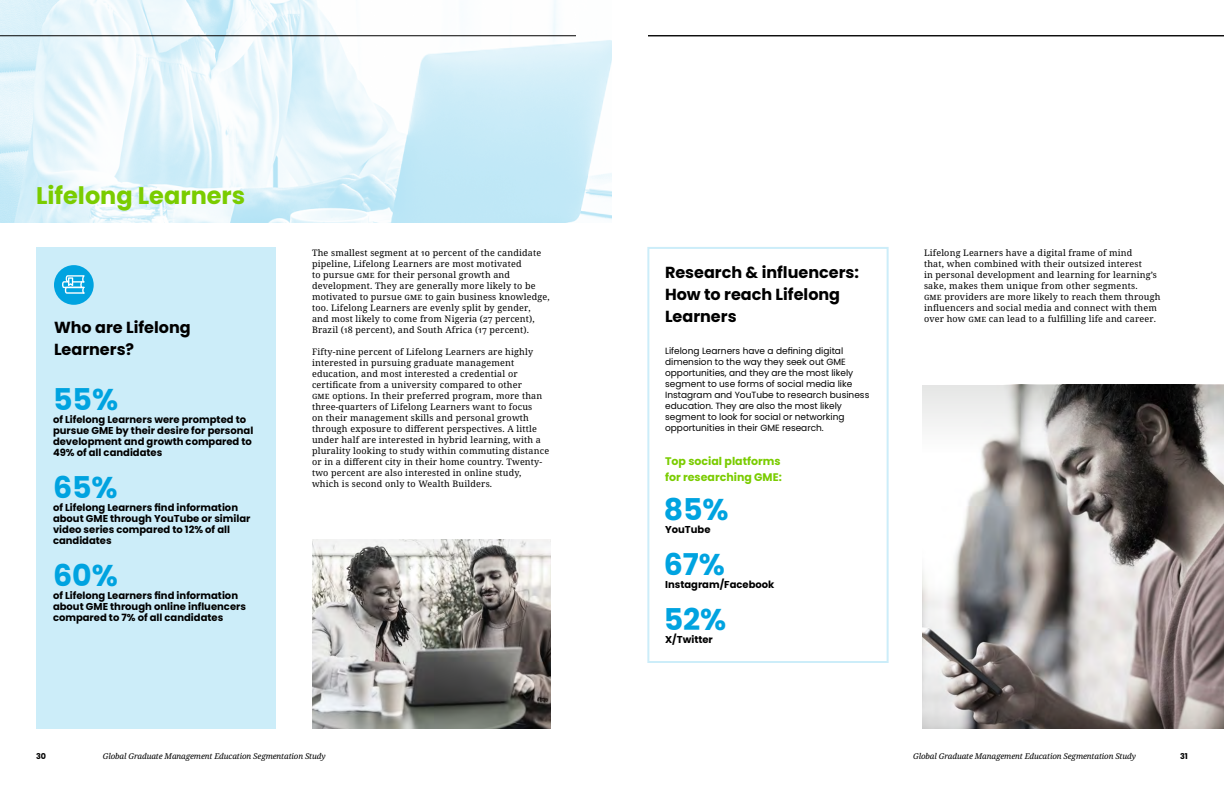
<style>
.page{position:relative;width:1224px;height:792px;background:#fff}
.page>*{position:absolute;margin:0;border:0;box-sizing:border-box;transform-origin:0 0}
.t1{font:700 30px "Poppins";color:#00a3e0}
.t2{font:700 24px "Poppins";color:#7acc00}
.t3{font:700 16px/22px "Poppins";color:#000}
.t4{font:700 11px/16px "Poppins";color:#7acc00}
.t5{font:700 10px/11px "Poppins";color:#000}
.t6{font:9px/11px "Noto Serif";letter-spacing:.02em;color:#000}
.t7{font:9px/11px "Poppins";color:#000}
.t8{font:italic 8px "Noto Serif";letter-spacing:-.01em;color:#000}
.t9{font:700 8px "Poppins";color:#000}
</style>
<div class="page">
<div style="left:647px;top:247px;width:242px;height:416px;border:2px solid #ccedf9"></div>
<img style="left:0;top:0;width:612px;height:223px">
<div style="left:36px;top:248px;width:239px;height:481px;background:#ccedf9"></div>
<div style="left:36px;top:247px;width:239px;height:128px;background:#ccedf9"></div>
<img style="left:312px;top:663px;width:238px;height:66px">
<div style="left:54px;top:265px;width:40px;height:40px;background:#00a3e0;border-radius:50%"></div>
<svg style="left:62px;top:275px;width:23px;height:19px"></svg>
<svg style="left:923px;top:385px;width:301px;height:344px;background:#999492"></svg>
<svg style="left:312px;top:540px;width:238px;height:123px;background:#a6a3a0"></svg>
<hr style="left:0;top:36px;width:576px;height:1px;background:#000">
<hr style="left:648px;top:36px;width:576px;height:1px;background:#000">
<h2 class="t2" style="left:36px;top:182px;width:211px">Lifelong Learners</h2>
<h3 class="t3" style="left:54px;top:316px;width:138px">Who are Lifelong<br>Learners?</h3>
<h1 class="t1" style="left:53px;top:382px;width:67px">55%</h1>
<p class="t5" style="left:53px;top:414px;width:202px">of Lifelong Learners were prompted to pursue GME by their desire for personal development and growth compared to 49% of all candidates</p>
<h1 class="t1" style="left:53px;top:470px;width:66px">65%</h1>
<p class="t5" style="left:53px;top:502px;width:199px">of Lifelong Learners find information about GME through YouTube or similar video series compared to 12% of all candidates</p>
<h1 class="t1" style="left:53px;top:558px;width:66px">60%</h1>
<p class="t5" style="left:53px;top:590px;width:195px">of Lifelong Learners find information about GME through online influencers compared to 7% of all candidates</p>
<p class="t6" style="left:312px;top:248px;width:231px">The smallest segment at 10 percent of the candidate pipeline, Lifelong Learners are most motivated<br>to pursue gme for their personal growth and development. They are generally more likely to be motivated to pursue GME</p>
<p class="t6" style="left:312px;top:292px;width:239px;text-indent:113px">to gain business knowledge, too. Lifelong Learners are evenly split by gender, and most likely to come from Nigeria (27 percent), Brazil (18 percent), and South Africa (17 percent).</p>
<p class="t6" style="left:312px;top:347px;width:223px">Fifty-nine percent of Lifelong Learners are highly interested in pursuing graduate management education, and most interested a credential or certificate from a university compared to other<br>GME</p>
<p class="t6" style="left:312px;top:391px;width:239px;text-indent:20px">options. In their preferred program, more than three-quarters of Lifelong Learners want to focus<br>on their management skills and personal growth through exposure to different perspectives. A little under half are interested in hybrid learning, with a plurality looking to study within commuting distance or in a different city in their home country. Twenty&shy;two percent are also interested in online study, which is second only to Wealth Builders.</p>
<h3 class="t3" style="left:665px;top:261px;width:196px">Research &amp; influencers:<br>How to reach Lifelong<br>Learners</h3>
<p class="t7" style="left:665px;top:345px;width:206px">Lifelong Learners have a defining digital dimension to the way they seek out GME opportunities, and they are the most likely segment to use forms of social media like Instagram and YouTube to research business education. They are also the most likely segment to look for social or networking opportunities in their GME research.</p>
<p class="t4" style="left:665px;top:453px;width:118px">Top social platforms for researching GME:</p>
<h1 class="t1" style="left:664px;top:492px;width:67px">85%</h1>
<p class="t5" style="left:665px;top:524px;width:47px">YouTube</p>
<h1 class="t1" style="left:664px;top:547px;width:63px">67%</h1>
<p class="t5" style="left:665px;top:579px;width:111px">Instagram/Facebook</p>
<h1 class="t1" style="left:664px;top:602px;width:64px">52%</h1>
<p class="t5" style="left:665px;top:634px;width:49px">X/Twitter</p>
<p class="t6" style="left:924px;top:248px;width:234px">Lifelong Learners have a digital frame of mind<br>that, when combined with their outsized interest<br>in personal development and learning for learning’s sake, makes them unique from other segments.<br>GME</p>
<p class="t6" style="left:924px;top:292px;width:238px;text-indent:20px">providers are more likely to reach them through influencers and social media and connect with them over how gme can lead to a fulfilling life and career.</p>
<p class="t9" style="left:36px;top:751px;width:11px">30</p>
<p class="t8" style="left:103px;top:750px;width:224px">Global Graduate Management Education Segmentation Study</p>
<p class="t8" style="left:913px;top:750px;width:224px">Global Graduate Management Education Segmentation Study</p>
<p class="t9" style="left:1180px;top:751px;width:9px">31</p>
</div>
